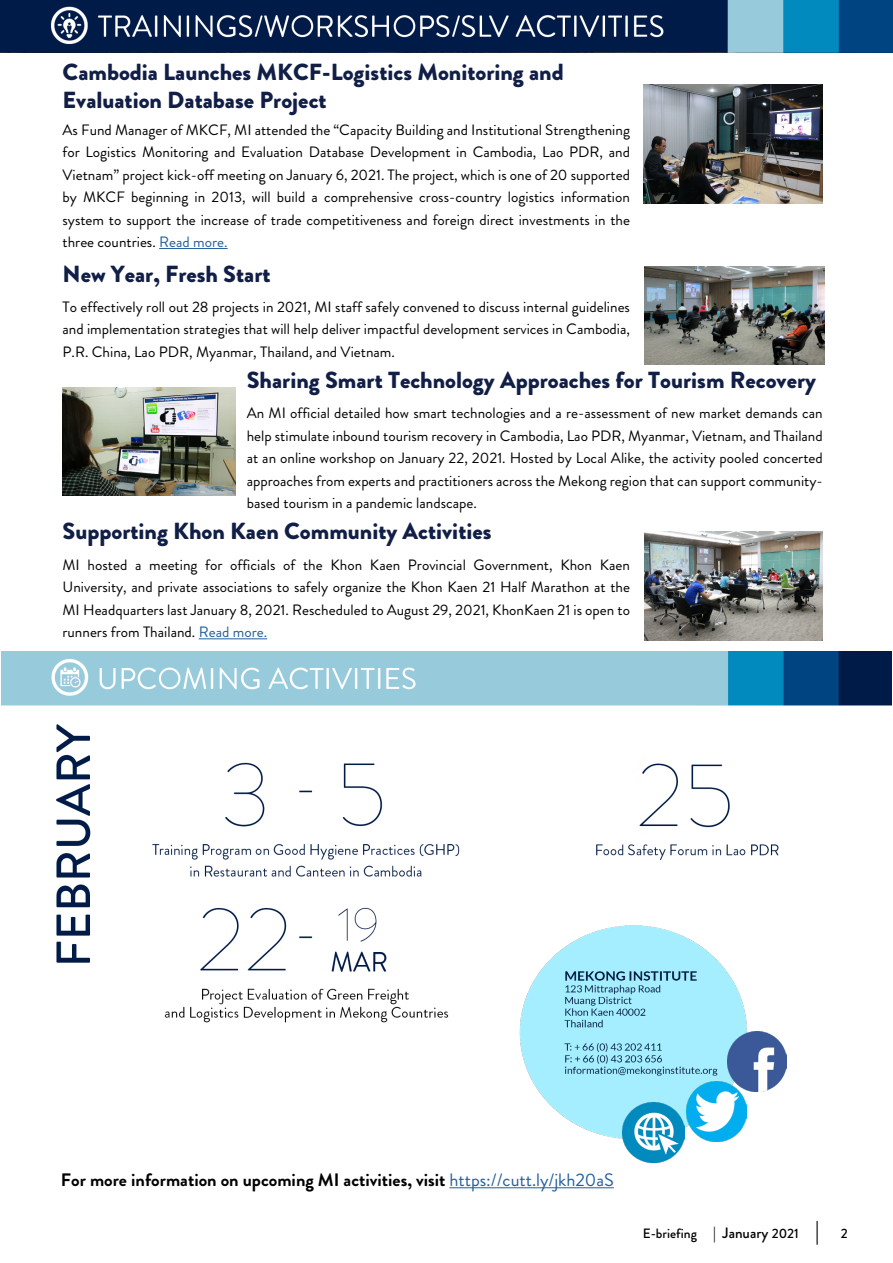
<style>
.page{position:relative;width:893px;height:1263px;background:#fff}
.page>*{position:absolute;margin:0;border:0;box-sizing:border-box;transform-origin:0 0}
.t1{font:900 23.25px/27.9px "Brandon Grotesque";color:#111e46}
.t2{font:700 18px "Brandon Grotesque";color:#000}
.t3{font:15px/22.5px "Brandon Grotesque";color:#000;text-align:justify}
.t4{font:500 13.5px "Brandon Grotesque";color:#000}
.s1{color:#215e9e}
.s2{font-weight:400;color:#215e9e}
.s3{font-size:15px}
.s4{font-size:22.5px}
</style>
<div class="page">
<img style="left:0;top:0;width:893px;height:53px">
<img style="left:643px;top:85px;width:179px;height:118px">
<hr style="left:159px;top:248px;width:69px;height:1px;background:#215e9e">
<img style="left:644px;top:266px;width:180px;height:98px">
<img style="left:644px;top:531px;width:179px;height:109px">
<hr style="left:199px;top:638px;width:68px;height:1px;background:#215e9e">
<img style="left:63px;top:387px;width:172px;height:109px">
<img style="left:1px;top:652px;width:891px;height:380px">
<img style="left:519px;top:926px;width:229px;height:213px">
<img style="left:687px;top:1081px;width:60px;height:60px">
<img style="left:727px;top:1032px;width:59px;height:59px">
<img style="left:622px;top:1103px;width:63px;height:59px">
<hr style="left:449px;top:1187px;width:165px;height:1px;background:#215e9e">
<h1 class="t1" style="left:63px;top:58px;width:503px">Cambodia Launches MKCF-Logistics Monitoring and<br>Evaluation Database Project</h1>
<p class="t3" style="left:63px;top:118px;width:569px">As Fund Manager of MKCF, MI attended the “Capacity Building and Institutional Strengthening for Logistics Monitoring and Evaluation Database Development in Cambodia, Lao PDR, and Vietnam” project kick-off meeting on January 6, 2021. The project, which is one of 20 supported by MKCF beginning in 2013, will build a comprehensive cross-country logistics information system to support the increase of trade competitiveness and foreign direct investments in the three countries. <span class="s1">Read more.</span></p>
<h1 class="t1" style="left:63px;top:261px;width:210px">New Year, Fresh Start</h1>
<p class="t3" style="left:63px;top:295px;width:569px">To effectively roll out 28 projects in 2021, MI staff safely convened to discuss internal guidelines and implementation strategies that will help deliver impactful development services in Cambodia, P.R. China, Lao PDR, Myanmar, Thailand, and Vietnam.</p>
<h1 class="t1" style="left:247px;top:367px;width:571px">Sharing Smart Technology Approaches for Tourism Recovery</h1>
<p class="t3" style="left:247px;top:402px;width:578px">An MI official detailed how smart technologies and a re-assessment of new market demands can help stimulate inbound tourism recovery in Cambodia, Lao PDR, Myanmar, Vietnam, and Thailand at an online workshop on January 22, 2021. Hosted by Local Alike, the activity pooled concerted approaches from experts and practitioners across the Mekong region that can support community&shy;based tourism in a pandemic landscape.</p>
<h1 class="t1" style="left:63px;top:517px;width:431px">Supporting Khon Kaen Community Activities</h1>
<p class="t3" style="left:63px;top:554px;width:569px">MI hosted a meeting for officials of the Khon Kaen Provincial Government, Khon Kaen University, and private associations to safely organize the Khon Kaen 21 Half Marathon at the MI Headquarters last January 8, 2021. Rescheduled to August 29, 2021, KhonKaen 21 is open to runners from Thailand. <span class="s1">Read more.</span></p>
<p class="t2" style="left:61px;top:1167px;width:554px">For more information on upcoming MI activities, visit <span class="s2">https://cutt.ly/jkh20aS</span></p>
<p class="t4" style="left:643px;top:1224px;width:178px">E-briefing <span class="s3">| January</span> 2021 <span class="s4">|</span></p>
<p class="t4" style="left:841px;top:1224px;width:8px">2</p>
</div>
